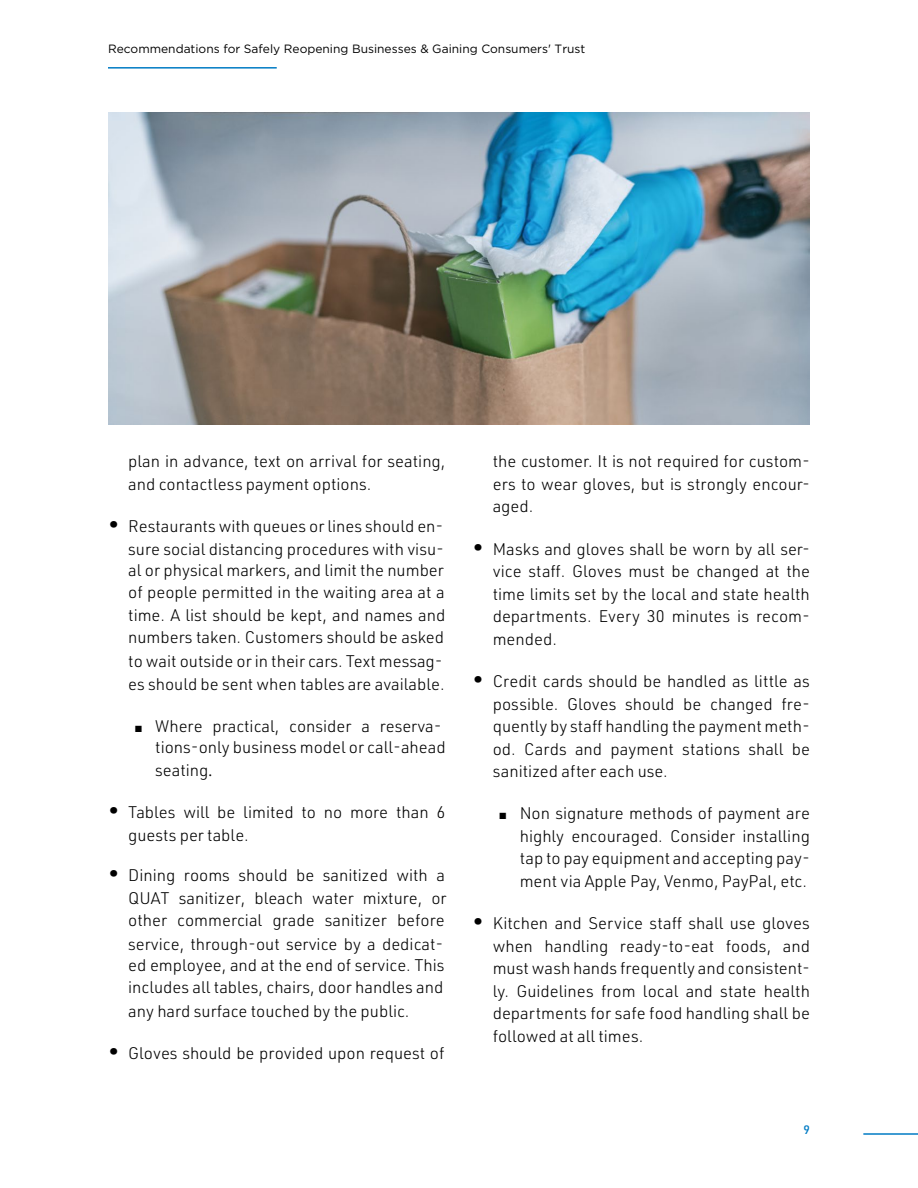
<style>
.page{position:relative;width:918px;height:1188px;background:#fff}
.page>*{position:absolute;margin:0;border:0;box-sizing:border-box;transform-origin:0 0}
.t1{font:300 16.5px/22.5px "URWDIN";color:#000;text-align:justify}
.t2{font:12px "Gotham";color:#000}
.t3{font:500 12px "URWDIN";color:#007bc4}
.s1{font-size:21px}
.s2{font-family:"Minion Pro";font-weight:400}
</style>
<div class="page">
<hr style="left:108px;top:67px;width:169px;height:2px;background:#007bc4">
<hr style="left:863px;top:1133px;width:55px;height:2px;background:#007bc4">
<img style="left:108px;top:112px;width:702px;height:313px">
<p class="t2" style="left:108px;top:41px;width:479px">Recommendations for Safely Reopening Businesses &amp; Gaining Consumers' Trust</p>
<p class="t1" style="left:128px;top:450px;width:319px">plan in advance, text on arrival for seating, and contactless payment options.</p>
<p class="t1" style="left:128px;top:515px;width:319px;text-align:left;text-indent:-20px"><span class="s1">•</span> Restaurants with queues or lines should en&shy;sure social distancing procedures with visu&shy;al or physical markers, and limit the number of people permitted in the waiting area at a time. A list should be kept, and names and numbers taken. Customers should be asked to wait outside or in their cars. Text messag&shy;es should be sent when tables are available.</p>
<p class="t1" style="left:155px;top:715px;width:292px;line-height:21.9px;text-align:left;text-indent:-20px">■ Where practical, consider a reserva&shy;tions-only business model or call-ahead seating<span class="s2">.</span></p>
<p class="t1" style="left:128px;top:800px;width:319px;text-indent:-20px"><span class="s1">•</span> Tables will be limited to no more than 6 guests per table.</p>
<p class="t1" style="left:128px;top:864px;width:320px;text-indent:-20px"><span class="s1">•</span> Dining rooms should be sanitized with a QUAT sanitizer, bleach water mixture, or other commercial grade sanitizer before service, through-out service by a dedicat-</p>
<p class="t1" style="left:128px;top:953px;width:318px;line-height:23px">ed employee, and at the end of service. This includes all tables, chairs, door handles and any hard surface touched by the public.</p>
<p class="t1" style="left:108px;top:1041px;width:338px"><span class="s1">•</span> Gloves should be provided upon request of</p>
<p class="t1" style="left:493px;top:450px;width:319px">the customer. It is not required for custom&shy;ers to wear gloves, but is strongly encour&shy;aged.</p>
<p class="t1" style="left:493px;top:537px;width:319px;text-indent:-20px"><span class="s1">•</span> Masks and gloves shall be worn by all ser&shy;vice staff. Gloves must be changed at the time limits set by the local and state health departments. Every 30 minutes is recom&shy;mended.</p>
<p class="t1" style="left:493px;top:669px;width:319px;text-indent:-20px"><span class="s1">•</span> Credit cards should be handled as little as possible. Gloves should be changed fre&shy;quently by staff handling the payment meth&shy;od. Cards and payment stations shall be sanitized after each use.</p>
<p class="t1" style="left:520px;top:802px;width:292px;text-indent:-20px">■ Non signature methods of payment are highly encouraged. Consider installing tap to pay equipment and accepting pay&shy;ment via Apple Pay, Venmo, PayPal, etc.</p>
<p class="t1" style="left:493px;top:912px;width:319px;text-indent:-20px"><span class="s1">•</span> Kitchen and Service staff shall use gloves when handling ready-to-eat foods, and must wash hands frequently and consistent&shy;ly. Guidelines from local and state health departments for safe food handling shall be followed at all times.</p>
<p class="t3" style="left:804px;top:1122px;width:8px">9</p>
</div>
